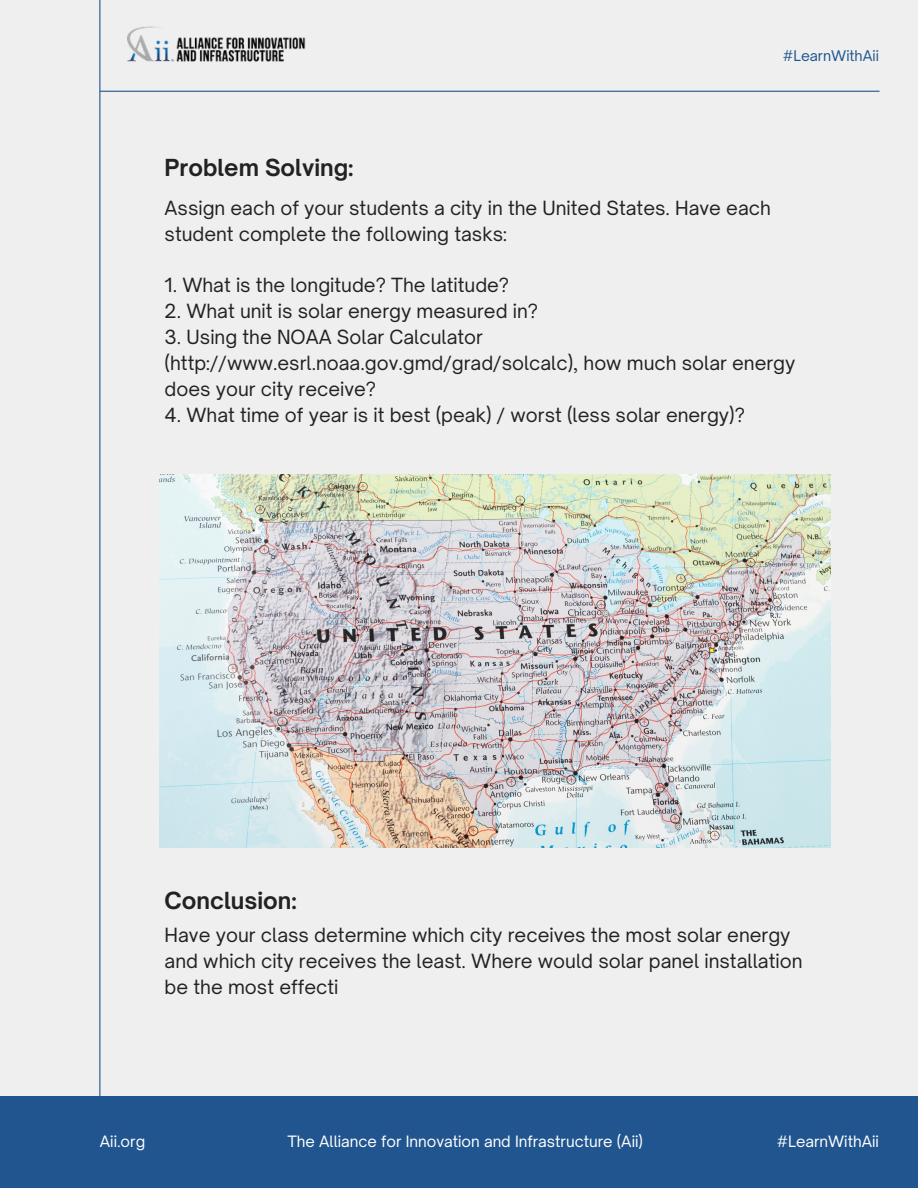
<style>
.page{position:relative;width:918px;height:1188px;background:#efefef}
.page>*{position:absolute;margin:0;border:0;box-sizing:border-box;transform-origin:0 0}
.t1{font:700 22.5px "Open Sauce One";color:#222}
.t2{font:18.75px/25.8px "Open Sauce One";color:#222}
.t3{font:15px "Open Sauce One";color:#fff}
.t4{font:14.1px "Open Sauce One";color:#21558f}
</style>
<div class="page">
<hr style="left:99px;top:0;width:1px;height:1188px;background:#21558f">
<hr style="left:100px;top:91px;width:780px;height:1px;background:#21558f">
<img style="left:127px;top:26px;width:179px;height:36px">
<div style="left:0;top:1096px;width:918px;height:92px;background:#21558f"></div>
<img style="left:160px;top:474px;width:670px;height:374px">
<p class="t4" style="left:783px;top:47px;width:98px">#LearnWithAii</p>
<p class="t1" style="left:165px;top:153px;width:191px">Problem Solving:</p>
<h2 class="t2" style="left:165px;top:195px;width:608px">Assign each of your students a city in the United States. Have each student complete the following tasks:</h2>
<h2 class="t2" style="left:165px;top:272px;width:346px">1. What is the longitude? The latitude?</h2>
<h2 class="t2" style="left:165px;top:298px;width:375px">2. What unit is solar energy measured in?</h2>
<h2 class="t2" style="left:165px;top:324px;width:632px">3. Using the NOAA Solar Calculator (http://www.esrl.noaa.gov.gmd/grad/solcalc), how much solar energy does your city receive?</h2>
<h2 class="t2" style="left:165px;top:402px;width:582px">4. What time of year is it best (peak) / worst (less solar energy)?</h2>
<p class="t1" style="left:165px;top:887px;width:134px">Conclusion:</p>
<h2 class="t2" style="left:165px;top:922px;width:639px">Have your class determine which city receives the most solar energy and which city receives the least. Where would solar panel installation be the most effecti</h2>
<p class="t3" style="left:100px;top:1132px;width:47px">Aii.org</p>
<p class="t3" style="left:287px;top:1132px;width:357px">The Alliance for Innovation and Infrastructure (Aii)</p>
<p class="t3" style="left:777px;top:1132px;width:104px">#LearnWithAii</p>
</div>
